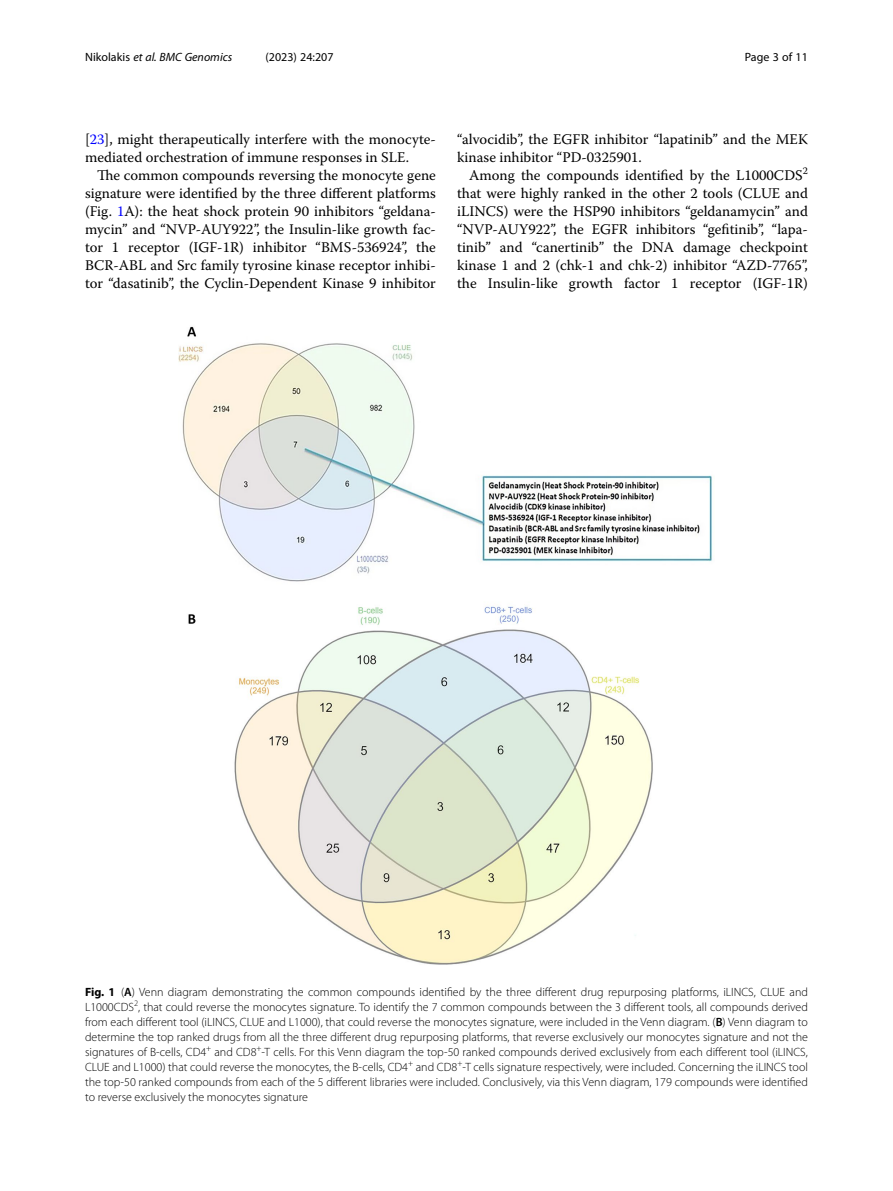
<style>
.page{position:relative;width:893px;height:1191px;background:#fff}
.page>*{position:absolute;margin:0;border:0;box-sizing:border-box;transform-origin:0 0}
.Body_Text_Indent{font:14.7px/18px "Warnock Pro";color:#000}
.Figure_Caption{font:300 12px/15px "Myriad Pro";color:#000;text-align:justify}
.t1{font:italic 12px "Myriad Pro";color:#000}
.t2{font:12px "Myriad Pro";color:#000}
.s1{font-style:normal}
.s2{color:#00f}
.s3{font-weight:700}
.s4{font-weight:600}
</style>
<div class="page">
<img style="left:179px;top:326px;width:534px;height:639px">
<p class="t1" style="left:85px;top:50px;width:149px"><span class="s1">Nikolakis</span> et al. BMC Genomics</p>
<p class="t2" style="left:265px;top:50px;width:70px">(2023) 24:207</p>
<p class="t2" style="left:745px;top:50px;width:65px">Page 3 of 11</p>
<p class="Body_Text_Indent" style="left:85px;top:130px;width:352px">[<span class="s2">23</span>], might therapeutically interfere with the monocyte&shy;mediated orchestration of immune responses in SLE.</p>
<p class="Body_Text_Indent" style="left:85px;top:166px;width:352px;text-align:justify;text-indent:12px">The common compounds reversing the monocyte gene signature were identified by the three different platforms (Fig. <span class="s2">1</span>Α): the heat shock protein 90 inhibitors “geldana&shy;mycin” and “NVP-AUY922”, the Insulin-like growth fac&shy;tor 1 receptor (IGF-1R) inhibitor “BMS-536924”, the BCR-ABL and Src family tyrosine kinase receptor inhibi&shy;tor “dasatinib”, the Cyclin-Dependent Kinase 9 inhibitor</p>
<p class="Body_Text_Indent" style="left:457px;top:130px;width:352px">“alvocidib”, the EGFR inhibitor “lapatinib” and the MEK kinase inhibitor “PD-0325901.</p>
<p class="Body_Text_Indent" style="left:457px;top:166px;width:352px;text-align:justify;text-indent:12px">Among the compounds identified by the L1000CDS<sup>2 </sup>that were highly ranked in the other 2 tools (CLUE and iLINCS) were the HSP90 inhibitors “geldanamycin” and “NVP-AUY922”, the EGFR inhibitors “gefitinib”, “lapa&shy;tinib” and “canertinib” the DNA damage checkpoint kinase 1 and 2 (chk-1 and chk-2) inhibitor “AZD-7765”, the Insulin-like growth factor 1 receptor (IGF-1R)</p>
<p class="Figure_Caption" style="left:85px;top:984px;width:724px"><span class="s3">Fig. 1</span> (<span class="s4">A</span>) Venn diagram demonstrating the common compounds identified by the three different drug repurposing platforms, iLINCS, CLUE and L1000CDS<sup>2</sup>, that could reverse the monocytes signature. To identify the 7 common compounds between the 3 different tools, all compounds derived from each different tool (iLINCS, CLUE and L1000), that could reverse the monocytes signature, were included in the Venn diagram. (<span class="s4">B</span>) Venn diagram to determine the top ranked drugs from all the three different drug repurposing platforms, that reverse exclusively our monocytes signature and not the signatures of B-cells, CD4<sup>+</sup> and CD8<sup>+</sup>-T cells. For this Venn diagram the top-50 ranked compounds derived exclusively from each different tool (iLINCS, CLUE and L1000) that could reverse the monocytes, the B-cells, CD4<sup>+</sup> and CD8<sup>+</sup>-T cells signature respectively, were included. Concerning the iLINCS tool the top-50 ranked compounds from each of the 5 different libraries were included. Conclusively, via this Venn diagram, 179 compounds were identified to reverse exclusively the monocytes signature</p>
</div>
